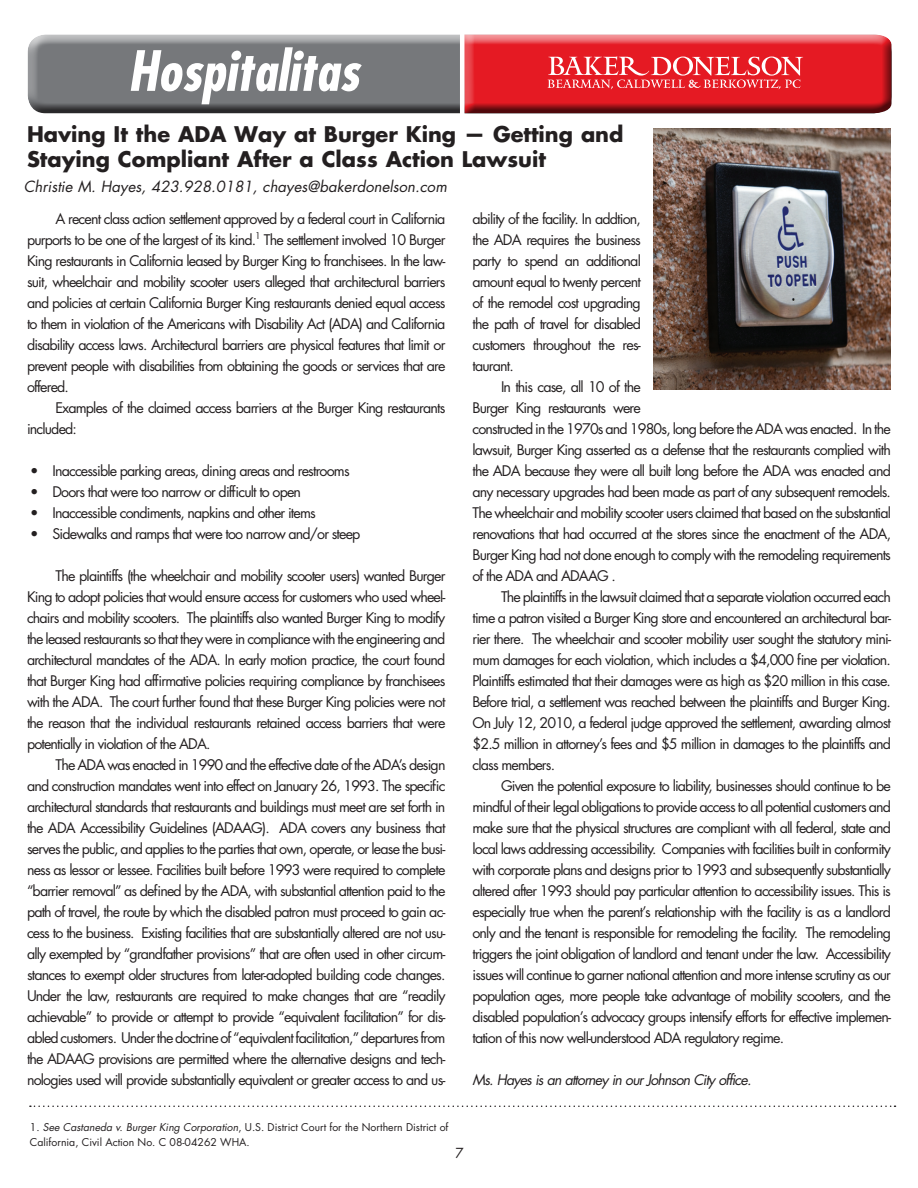
<style>
.page{position:relative;width:918px;height:1188px;background:#fff}
.page>*{position:absolute;margin:0;border:0;box-sizing:border-box;transform-origin:0 0}
.t1{font:italic 700 condensed 54px "Futura";color:#fff}
.t2{font:700 21px/25.2px "Futura";color:#231f20}
.t3{font:italic 15px "Futura";color:#231f20}
.t4{font:14.25px/21px "Futura";letter-spacing:-.06em;color:#231f20;text-align:justify}
.t5{font:italic 14.25px "Futura";letter-spacing:-.06em;color:#231f20}
.t6{font:13.5px "Futura";color:#231f20}
.t7{font:10.5px/15px "Futura";color:#231f20}
.s1{font-style:italic}
</style>
<div class="page">
<div style="left:26px;top:33px;width:867px;height:70px;background:#fff;opacity:.75"></div>
<div style="left:26px;top:38px;width:867px;height:77px;background:#231f20;opacity:.75"></div>
<div style="left:461px;top:37px;width:432px;height:78px;background:#a7a0a0"></div>
<hr style="left:460px;top:27px;width:4px;height:98px;background:#fff">
<svg style="left:464px;top:34px;width:428px;height:79px;background:#da343b"></svg>
<svg style="left:30px;top:1106px;width:866px;height:1px"></svg>
<img style="left:654px;top:128px;width:237px;height:262px">
<h1 class="t1" style="left:128px;top:37px;width:233px">Hospitalitas</h1>
<h2 class="t2" style="left:27px;top:121px;width:598px">Having It the ADA Way at Burger King — Getting and<br>Staying Compliant After a Class Action Lawsuit</h2>
<p class="t4" style="left:27px;top:208px;width:420px;text-indent:28px">A recent class action settlement approved by a federal court in California purports to be one of the largest of its kind.<sup>1</sup> The settlement involved 10 Burger King restaurants in California leased by Burger King to franchisees. In the law&shy;suit, wheelchair and mobility scooter users alleged that architectural barriers and policies at certain California Burger King restaurants denied equal access to them in violation of the Americans with Disability Act (ADA) and California disability access laws. Architectural barriers are physical features that limit or prevent people with disabilities from obtaining the goods or services that are offered.</p>
<p class="t4" style="left:27px;top:397px;width:420px;text-indent:28px">Examples of the claimed access barriers at the Burger King restaurants included:</p>
<p class="t4" style="left:30px;top:460px;width:321px">• Inaccessible parking areas, dining areas and restrooms</p>
<p class="t4" style="left:30px;top:481px;width:273px">• Doors that were too narrow or difficult to open</p>
<p class="t4" style="left:30px;top:502px;width:287px">• Inaccessible condiments, napkins and other items</p>
<p class="t4" style="left:30px;top:523px;width:332px">• Sidewalks and ramps that were too narrow and/or steep</p>
<p class="t4" style="left:27px;top:565px;width:420px;text-indent:28px">The plaintiffs (the wheelchair and mobility scooter users) wanted Burger King to adopt policies that would ensure access for customers who used wheel&shy;chairs and mobility scooters. The plaintiffs also wanted Burger King to modify the leased restaurants so that they were in compliance with the engineering and architectural mandates of the ADA. In early motion practice, the court found that Burger King had affirmative policies requiring compliance by franchisees with the ADA. The court further found that these Burger King policies were not the reason that the individual restaurants retained access barriers that were potentially in violation of the ADA.</p>
<p class="t4" style="left:27px;top:754px;width:420px;text-indent:28px">The ADA was enacted in 1990 and the effective date of the ADA’s design and construction mandates went into effect on January 26, 1993. The specific architectural standards that restaurants and buildings must meet are set forth in the ADA Accessibility Guidelines (ADAAG). ADA covers any business that serves the public, and applies to the parties that own, operate, or lease the busi&shy;ness as lessor or lessee. Facilities built before 1993 were required to complete “barrier removal” as defined by the ADA, with substantial attention paid to the path of travel, the route by which the disabled patron must proceed to gain ac&shy;cess to the business. Existing facilities that are substantially altered are not usu&shy;ally exempted by “grandfather provisions” that are often used in other circum&shy;stances to exempt older structures from later-adopted building code changes.<br>Under the law, restaurants are required to make changes that are “readily achievable” to provide or attempt to provide “equivalent facilitation” for dis&shy;abled customers. Under the doctrine of “equivalent facilitation,” departures from the ADAAG provisions are permitted where the alternative designs and tech&shy;nologies used will provide substantially equivalent or greater access to and us-</p>
<p class="t3" style="left:24px;top:177px;width:425px">Christie M. Hayes, 423.928.0181, chayes@bakerdonelson.com</p>
<p class="t4" style="left:473px;top:208px;width:170px">ability of the facility. In addtion, the ADA requires the business party to spend an additional amount equal to twenty percent of the remodel cost upgrading the path of travel for disabled customers throughout the res&shy;taurant.</p>
<p class="t4" style="left:473px;top:376px;width:420px;text-align:left;text-indent:28px">In this case, all 10 of the<br>Burger King restaurants were<br>constructed in the 1970s and 1980s, long before the ADA was enacted. In the lawsuit, Burger King asserted as a defense that the restaurants complied with the ADA because they were all built long before the ADA was enacted and any necessary upgrades had been made as part of any subsequent remodels.<br>The wheelchair and mobility scooter users claimed that based on the substantial renovations that had occurred at the stores since the enactment of the ADA, Burger King had not done enough to comply with the remodeling requirements of the ADA and ADAAG .</p>
<p class="t4" style="left:473px;top:586px;width:420px;text-indent:28px">The plaintiffs in the lawsuit claimed that a separate violation occurred each time a patron visited a Burger King store and encountered an architectural bar&shy;rier there. The wheelchair and scooter mobility user sought the statutory mini&shy;mum damages for each violation, which includes a $4,000 fine per violation.<br>Plaintiffs estimated that their damages were as high as $20 million in this case.<br>Before trial, a settlement was reached between the plaintiffs and Burger King.<br>On July 12, 2010, a federal judge approved the settlement, awarding almost $2.5 million in attorney’s fees and $5 million in damages to the plaintiffs and class members.</p>
<p class="t4" style="left:473px;top:776px;width:420px;text-indent:28px">Given the potential exposure to liability, businesses should continue to be mindful of their legal obligations to provide access to all potential customers and make sure that the physical structures are compliant with all federal, state and local laws addressing accessibility. Companies with facilities built in conformity with corporate plans and designs prior to 1993 and subsequently substantially altered after 1993 should pay particular attention to accessibility issues. This is especially true when the parent’s relationship with the facility is as a landlord only and the tenant is responsible for remodeling the facility. The remodeling triggers the joint obligation of landlord and tenant under the law. Accessibility issues will continue to garner national attention and more intense scrutiny as our population ages, more people take advantage of mobility scooters, and the disabled population’s advocacy groups intensify efforts for effective implemen&shy;tation of this now well-understood ADA regulatory regime.</p>
<p class="t5" style="left:473px;top:1071px;width:280px">Ms. Hayes is an attorney in our Johnson City office.</p>
<p class="t7" style="left:30px;top:1120px;width:420px">1. <span class="s1">See Castaneda v. Burger King Corporation</span>, U.S. District Court for the Northern District of<br>California, Civil Action No. C 08-04262 WHA.</p>
<p class="t6" style="left:455px;top:1144px;width:10px">7</p>
</div>
